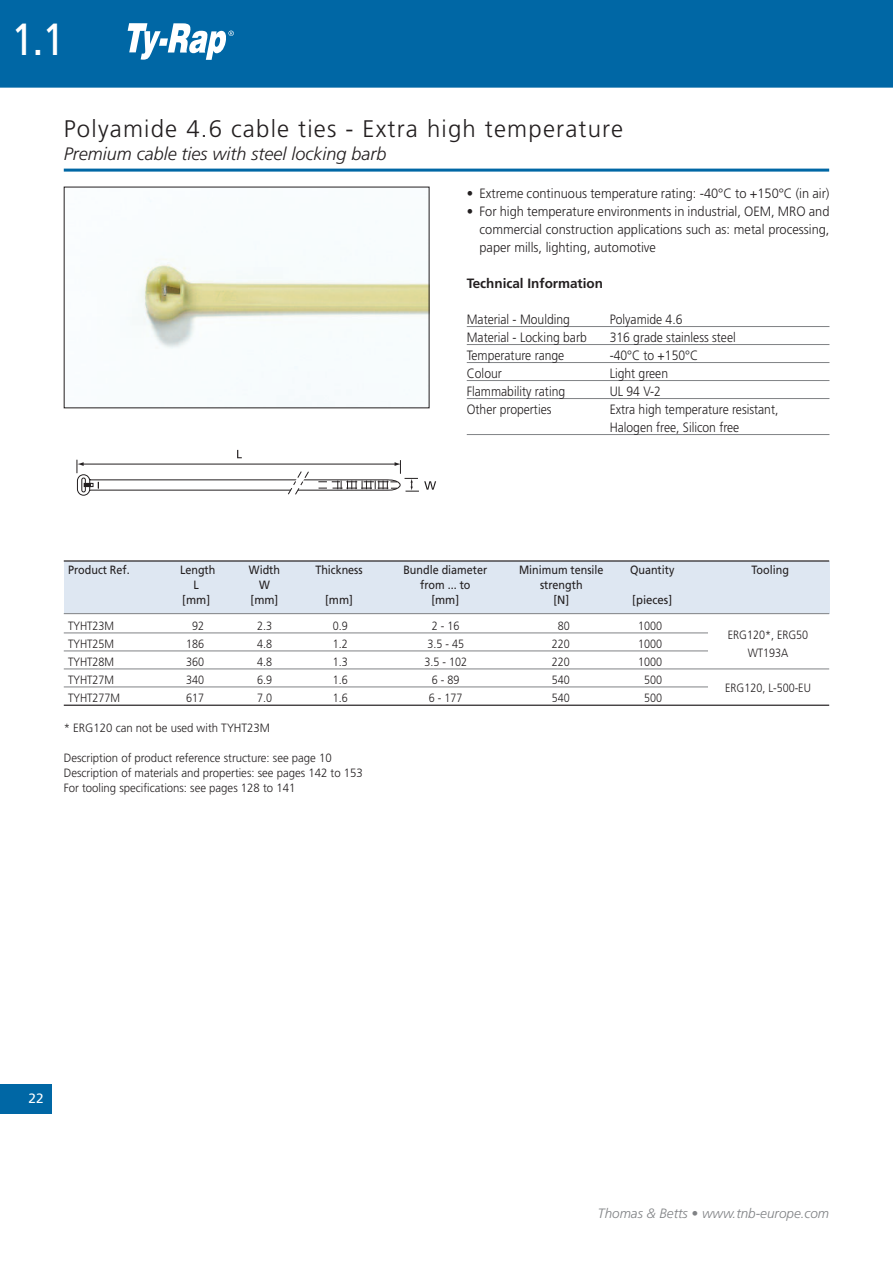
<style>
.page{position:relative;width:893px;height:1263px;background:#fff}
.page>*{position:absolute;margin:0;border:0;box-sizing:border-box;transform-origin:0 0}
.t1{font:45px "Frutiger";color:#fff;scale:.88 1}
.t2{font:300 24px "Frutiger";letter-spacing:.05em;color:#231f20}
.t3{font:italic 300 18px "Frutiger";color:#231f20}
.t4{font:300 13.5px/18px "Frutiger";color:#231f20;scale:.9 1}
.t5{font:300 13.5px/18px "Frutiger";color:#231f20;text-align:justify;scale:.95 1}
.t6{font:italic 300 13.5px "Frutiger";color:#808285}
.t7{font:700 13.5px "Frutiger";color:#231f20}
.t8{font:13.5px "Frutiger";color:#fff}
.t9{font:300 12px "Frutiger";color:#231f20;scale:.9 1}
.t10{font:300 12px/15px "Frutiger";color:#231f20;scale:.95 1}
.t11{font:12px "Frutiger";color:#231f20;scale:.9 1}
.t12{font:12px "Frutiger";color:#231f20;scale:.95 1}
</style>
<div class="page">
<div style="left:0;top:0;width:893px;height:89px;background:#0067a5"></div>
<div style="left:0;top:1084px;width:51px;height:30px;background:#0067a5"></div>
<hr style="left:64px;top:169px;width:765px;height:3px;background:#0067a5">
<svg style="left:128px;top:23px;width:106px;height:37px"></svg>
<img style="left:132px;top:200px;width:295px;height:206px">
<hr style="left:467px;top:326px;width:362px;height:1px;background:#808285">
<hr style="left:467px;top:344px;width:362px;height:1px;background:#808285">
<hr style="left:467px;top:362px;width:362px;height:1px;background:#808285">
<hr style="left:467px;top:380px;width:362px;height:1px;background:#808285">
<hr style="left:467px;top:398px;width:362px;height:1px;background:#808285">
<hr style="left:467px;top:434px;width:362px;height:1px;background:#808285">
<div style="left:64px;top:561px;width:765px;height:53px;background:#dee7f2"></div>
<hr style="left:64px;top:560px;width:765px;height:2px;background:#231f20">
<hr style="left:64px;top:613px;width:765px;height:1px;background:#808285">
<hr style="left:64px;top:633px;width:644px;height:1px;background:#808285">
<hr style="left:64px;top:651px;width:644px;height:1px;background:#808285">
<hr style="left:64px;top:669px;width:765px;height:1px;background:#808285">
<hr style="left:64px;top:687px;width:644px;height:1px;background:#808285">
<hr style="left:64px;top:705px;width:765px;height:1px;background:#231f20">
<svg style="left:76px;top:450px;width:360px;height:46px"></svg>
<hr style="left:0;top:88px;width:893px;height:3px;background:#fff">
<h1 class="t1" style="left:11px;top:21px;width:62px">1.1</h1>
<h2 class="t2" style="left:64px;top:119px;width:561px">Polyamide 4.6 cable ties - Extra high temperature</h2>
<h3 class="t3" style="left:64px;top:147px;width:324px">Premium cable ties with steel locking barb</h3>
<p class="t5" style="left:467px;top:185px;width:383px">• Extreme continuous temperature rating: -40°C to +150°C (in air)</p>
<p class="t5" style="left:480px;top:203px;width:370px;text-indent:-13px">• For high temperature environments in industrial, OEM, MRO and commercial construction applications such as: metal processing, paper mills, lighting, automotive</p>
<p class="t7" style="left:467px;top:278px;width:138px">Technical Information</p>
<p class="t4" style="left:467px;top:311px;width:116px">Material - Moulding</p>
<p class="t4" style="left:610px;top:311px;width:82px">Polyamide 4.6</p>
<p class="t4" style="left:467px;top:329px;width:135px">Material - Locking barb</p>
<p class="t4" style="left:610px;top:329px;width:142px">316 grade stainless steel</p>
<p class="t4" style="left:467px;top:347px;width:110px">Temperature range</p>
<p class="t4" style="left:610px;top:347px;width:100px">-40°C to +150°C</p>
<p class="t4" style="left:467px;top:365px;width:40px">Colour</p>
<p class="t4" style="left:610px;top:365px;width:66px">Light green</p>
<p class="t4" style="left:467px;top:383px;width:111px">Flammability rating</p>
<p class="t4" style="left:610px;top:383px;width:58px">UL 94 V-2</p>
<p class="t4" style="left:467px;top:401px;width:96px">Other properties</p>
<p class="t4" style="left:610px;top:401px;width:189px">Extra high temperature resistant,<br>Halogen free, Silicon free</p>
<p class="t11" style="left:68px;top:565px;width:70px">Product Ref.</p>
<p class="t11" style="left:180px;top:565px;width:41px">Length</p>
<p class="t11" style="left:249px;top:565px;width:36px">Width</p>
<p class="t11" style="left:315px;top:565px;width:54px">Thickness</p>
<p class="t11" style="left:403px;top:565px;width:95px">Bundle diameter</p>
<p class="t11" style="left:519px;top:565px;width:95px">Minimum tensile</p>
<p class="t11" style="left:630px;top:565px;width:51px">Quantity</p>
<p class="t11" style="left:751px;top:565px;width:43px">Tooling</p>
<p class="t11" style="left:194px;top:580px;width:7px">L</p>
<p class="t11" style="left:259px;top:580px;width:13px">W</p>
<p class="t11" style="left:420px;top:580px;width:57px">from ... to</p>
<p class="t11" style="left:540px;top:580px;width:49px">strength</p>
<p class="t12" style="left:182px;top:595px;width:31px">[mm]</p>
<p class="t12" style="left:251px;top:595px;width:31px">[mm]</p>
<p class="t12" style="left:325px;top:595px;width:31px">[mm]</p>
<p class="t12" style="left:431px;top:595px;width:31px">[mm]</p>
<p class="t12" style="left:553px;top:595px;width:18px">[N]</p>
<p class="t12" style="left:632px;top:595px;width:43px">[pieces]</p>
<p class="t9" style="left:68px;top:621px;width:53px">TYHT23M</p>
<p class="t9" style="left:192px;top:621px;width:15px">92</p>
<p class="t9" style="left:257px;top:621px;width:18px">2.3</p>
<p class="t9" style="left:333px;top:621px;width:18px">0.9</p>
<p class="t9" style="left:432px;top:621px;width:32px">2-16</p>
<p class="t9" style="left:558px;top:621px;width:15px">80</p>
<p class="t9" style="left:638px;top:621px;width:28px">1000</p>
<p class="t9" style="left:68px;top:639px;width:53px">TYHT25M</p>
<p class="t9" style="left:186px;top:639px;width:21px">186</p>
<p class="t9" style="left:257px;top:639px;width:18px">4.8</p>
<p class="t9" style="left:333px;top:639px;width:18px">1.2</p>
<p class="t9" style="left:427px;top:639px;width:42px">3.5 - 45</p>
<p class="t9" style="left:552px;top:639px;width:21px">220</p>
<p class="t9" style="left:638px;top:639px;width:28px">1000</p>
<p class="t9" style="left:728px;top:630px;width:91px">ERG120*, ERG50</p>
<p class="t9" style="left:748px;top:648px;width:47px">WT193A</p>
<p class="t9" style="left:68px;top:657px;width:53px">TYHT28M</p>
<p class="t9" style="left:186px;top:657px;width:21px">360</p>
<p class="t9" style="left:257px;top:657px;width:18px">4.8</p>
<p class="t9" style="left:333px;top:657px;width:18px">1.3</p>
<p class="t9" style="left:424px;top:657px;width:49px">3.5 - 102</p>
<p class="t9" style="left:552px;top:657px;width:21px">220</p>
<p class="t9" style="left:638px;top:657px;width:28px">1000</p>
<p class="t9" style="left:68px;top:675px;width:53px">TYHT27M</p>
<p class="t9" style="left:186px;top:675px;width:21px">340</p>
<p class="t9" style="left:257px;top:675px;width:18px">6.9</p>
<p class="t9" style="left:333px;top:675px;width:18px">1.6</p>
<p class="t9" style="left:432px;top:675px;width:32px">6-89</p>
<p class="t9" style="left:552px;top:675px;width:21px">540</p>
<p class="t9" style="left:644px;top:675px;width:21px">500</p>
<p class="t9" style="left:68px;top:693px;width:59px">TYHT277M</p>
<p class="t9" style="left:186px;top:693px;width:21px">617</p>
<p class="t9" style="left:257px;top:693px;width:18px">7.0</p>
<p class="t9" style="left:333px;top:693px;width:18px">1.6</p>
<p class="t9" style="left:429px;top:693px;width:39px">6 - 177</p>
<p class="t9" style="left:552px;top:693px;width:21px">540</p>
<p class="t9" style="left:644px;top:693px;width:21px">500</p>
<p class="t10" style="left:64px;top:721px;width:219px">* ERG120 can not be used with TYHT23M</p>
<p class="t10" style="left:64px;top:751px;width:316px">Description of product reference structure: see page 10<br>Description of materials and properties: see pages 142 to 153<br>For tooling specifications: see pages 128 to 141</p>
<p class="t9" style="left:725px;top:683px;width:97px">ERG120, L-500-EU</p>
<p class="t8" style="left:29px;top:1093px;width:16px">22</p>
<p class="t6" style="left:598px;top:1208px;width:233px">Thomas &amp; Betts • www.tnb-europe.com</p>
</div>
